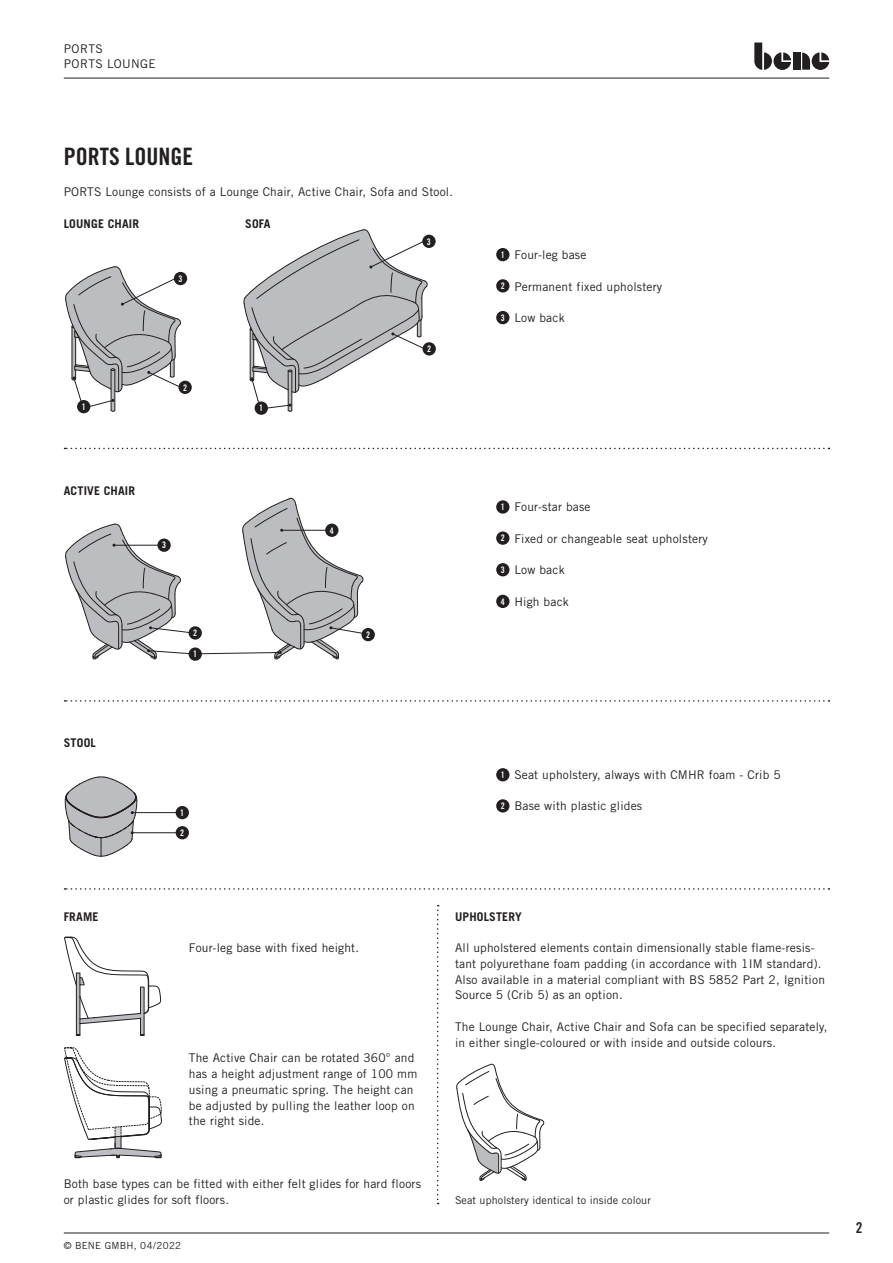
<style>
.page{position:relative;width:893px;height:1263px;background:#fff}
.page>*{position:absolute;margin:0;border:0;box-sizing:border-box;transform-origin:0 0}
.t1{font:24px "Trade Gothic LT Std Bd Cn 20";color:#231f20}
.t2{font:15px "Trade Gothic LT Std Bd Cn 20";color:#231f20}
.t3{font:12px/15.8px "Trade Gothic LT Std";letter-spacing:.015em;color:#231f20}
.t4{font:700 12px "Trade Gothic LT Std";letter-spacing:.015em;color:#231f20}
.t5{font:10.8px "Trade Gothic LT Std";letter-spacing:.01em;color:#231f20}
.t6{font:9.75px "Trade Gothic LT Std";letter-spacing:.03em;color:#231f20}
.t7{font:9px "Trade Gothic LT Std Bd Cn 20";color:#fff}
</style>
<div class="page">
<svg style="left:754px;top:43px;width:37px;height:27px"></svg>
<div style="left:793px;top:53px;width:7px;height:17px;background:#231f20"></div>
<svg style="left:802px;top:52px;width:27px;height:18px"></svg>
<div style="left:174px;top:272px;width:13px;height:13px;background:#231f20;border-radius:50%"></div>
<div style="left:189px;top:647px;width:13px;height:14px;background:#231f20;border-radius:50%"></div>
<div style="left:189px;top:626px;width:13px;height:14px;background:#231f20;border-radius:50%"></div>
<div style="left:362px;top:628px;width:13px;height:13px;background:#231f20;border-radius:50%"></div>
<svg style="left:198px;top:497px;width:167px;height:162px"></svg>
<div style="left:178px;top:381px;width:14px;height:13px;background:#231f20;border-radius:50%"></div>
<svg style="left:65px;top:266px;width:117px;height:147px"></svg>
<svg style="left:255px;top:401px;width:13px;height:14px"></svg>
<div style="left:423px;top:342px;width:13px;height:13px;background:#231f20;border-radius:50%"></div>
<div style="left:422px;top:235px;width:14px;height:13px;background:#231f20;border-radius:50%"></div>
<svg style="left:244px;top:229px;width:184px;height:184px"></svg>
<svg style="left:65px;top:523px;width:127px;height:136px"></svg>
<div style="left:176px;top:806px;width:13px;height:13px;background:#231f20;border-radius:50%"></div>
<hr style="left:132px;top:812px;width:46px;height:1px;background:#231f20">
<div style="left:176px;top:826px;width:13px;height:13px;background:#231f20;border-radius:50%"></div>
<hr style="left:132px;top:832px;width:46px;height:1px;background:#231f20">
<svg style="left:65px;top:776px;width:72px;height:81px"></svg>
<svg style="left:64px;top:1047px;width:98px;height:112px"></svg>
<svg style="left:64px;top:937px;width:97px;height:99px"></svg>
<hr style="left:64px;top:78px;width:765px;height:1px;background:#231f20">
<hr style="left:64px;top:1232px;width:765px;height:1px;background:#231f20">
<div style="left:496px;top:248px;width:13px;height:13px;background:#231f20;border-radius:50%"></div>
<div style="left:496px;top:311px;width:13px;height:13px;background:#231f20;border-radius:50%"></div>
<div style="left:496px;top:279px;width:13px;height:14px;background:#231f20;border-radius:50%"></div>
<svg style="left:65px;top:448px;width:764px;height:1px"></svg>
<svg style="left:65px;top:700px;width:764px;height:2px"></svg>
<svg style="left:65px;top:888px;width:764px;height:2px"></svg>
<div style="left:496px;top:500px;width:13px;height:14px;background:#231f20;border-radius:50%"></div>
<div style="left:496px;top:768px;width:13px;height:13px;background:#231f20;border-radius:50%"></div>
<div style="left:496px;top:563px;width:13px;height:13px;background:#231f20;border-radius:50%"></div>
<div style="left:496px;top:531px;width:13px;height:14px;background:#231f20;border-radius:50%"></div>
<div style="left:496px;top:799px;width:13px;height:13px;background:#231f20;border-radius:50%"></div>
<div style="left:496px;top:595px;width:13px;height:13px;background:#231f20;border-radius:50%"></div>
<svg style="left:437px;top:905px;width:2px;height:299px"></svg>
<svg style="left:456px;top:1063px;width:88px;height:118px"></svg>
<p class="t3" style="left:64px;top:41px;width:92px;line-height:14.4px">PORTS<br>PORTS LOUNGE</p>
<h1 class="t1" style="left:64px;top:141px;width:131px">PORTS LOUNGE</h1>
<p class="t3" style="left:64px;top:184px;width:391px">PORTS Lounge consists of a Lounge Chair, Active Chair, Sofa and Stool.</p>
<p class="t4" style="left:64px;top:216px;width:77px">LOUNGE CHAIR</p>
<p class="t7" style="left:178px;top:273px;width:5px">3</p>
<p class="t4" style="left:245px;top:216px;width:27px">SOFA</p>
<p class="t7" style="left:82px;top:401px;width:5px">1</p>
<p class="t7" style="left:183px;top:382px;width:5px">2</p>
<p class="t4" style="left:64px;top:484px;width:73px">ACTIVE CHAIR</p>
<p class="t7" style="left:162px;top:540px;width:5px">3</p>
<p class="t7" style="left:259px;top:403px;width:5px">1</p>
<p class="t7" style="left:330px;top:525px;width:5px">4</p>
<p class="t7" style="left:193px;top:627px;width:5px">2</p>
<p class="t7" style="left:366px;top:629px;width:5px">2</p>
<p class="t7" style="left:193px;top:649px;width:5px">1</p>
<p class="t7" style="left:427px;top:236px;width:5px">3</p>
<p class="t7" style="left:427px;top:343px;width:5px">2</p>
<p class="t7" style="left:501px;top:249px;width:5px">1</p>
<p class="t7" style="left:501px;top:280px;width:5px">2</p>
<p class="t7" style="left:501px;top:312px;width:5px">3</p>
<p class="t3" style="left:514px;top:247px;width:74px">Four-leg base</p>
<p class="t3" style="left:514px;top:278px;width:149px">Permanent fixed upholstery</p>
<p class="t3" style="left:514px;top:310px;width:52px">Low back</p>
<p class="t7" style="left:501px;top:502px;width:5px">1</p>
<p class="t7" style="left:501px;top:533px;width:5px">2</p>
<p class="t7" style="left:501px;top:564px;width:5px">3</p>
<p class="t7" style="left:501px;top:596px;width:5px">4</p>
<p class="t3" style="left:514px;top:499px;width:78px">Four-star base</p>
<p class="t3" style="left:514px;top:530px;width:195px">Fixed or changeable seat upholstery</p>
<p class="t3" style="left:514px;top:562px;width:52px">Low back</p>
<p class="t3" style="left:514px;top:593px;width:56px">High back</p>
<p class="t4" style="left:64px;top:736px;width:34px">STOOL</p>
<p class="t4" style="left:64px;top:909px;width:36px">FRAME</p>
<p class="t7" style="left:180px;top:807px;width:5px">1</p>
<p class="t7" style="left:180px;top:827px;width:5px">2</p>
<p class="t3" style="left:189px;top:940px;width:172px">Four-leg base with fixed height.</p>
<p class="t3" style="left:189px;top:1050px;width:230px">The Active Chair can be rotated 360° and has a height adjustment range of 100 mm using a pneumatic spring. The height can be adjusted by pulling the leather loop on the right side.</p>
<p class="t3" style="left:64px;top:1176px;width:359px">Both base types can be fitted with either felt glides for hard floors or plastic glides for soft floors.</p>
<p class="t6" style="left:64px;top:1239px;width:119px">© Ben e GmbH, 04/2022</p>
<p class="t7" style="left:501px;top:769px;width:5px">1</p>
<p class="t7" style="left:501px;top:800px;width:5px">2</p>
<p class="t3" style="left:514px;top:767px;width:268px">Seat upholstery, always with CM HR foam - Crib 5</p>
<p class="t3" style="left:514px;top:798px;width:129px">Base with plastic glides</p>
<p class="t4" style="left:455px;top:909px;width:68px">UPHOLSTERY</p>
<p class="t3" style="left:455px;top:940px;width:371px">All upholstered elements contain dimensionally stable flame-resis&shy;tant polyurethane foam padding (in accordance with 1IM standard).<br>Also available in a material compliant with BS 5852 Part 2, Ignition Source 5 (Crib 5) as an option.</p>
<p class="t3" style="left:455px;top:1019px;width:374px">The Lounge Chair, Active Chair and Sofa can be specified separately, in either single-coloured or with inside and outside colours.</p>
<p class="t5" style="left:455px;top:1194px;width:197px">Seat upholstery identical to inside colour</p>
<p class="t2" style="left:856px;top:1218px;width:8px">2</p>
</div>
